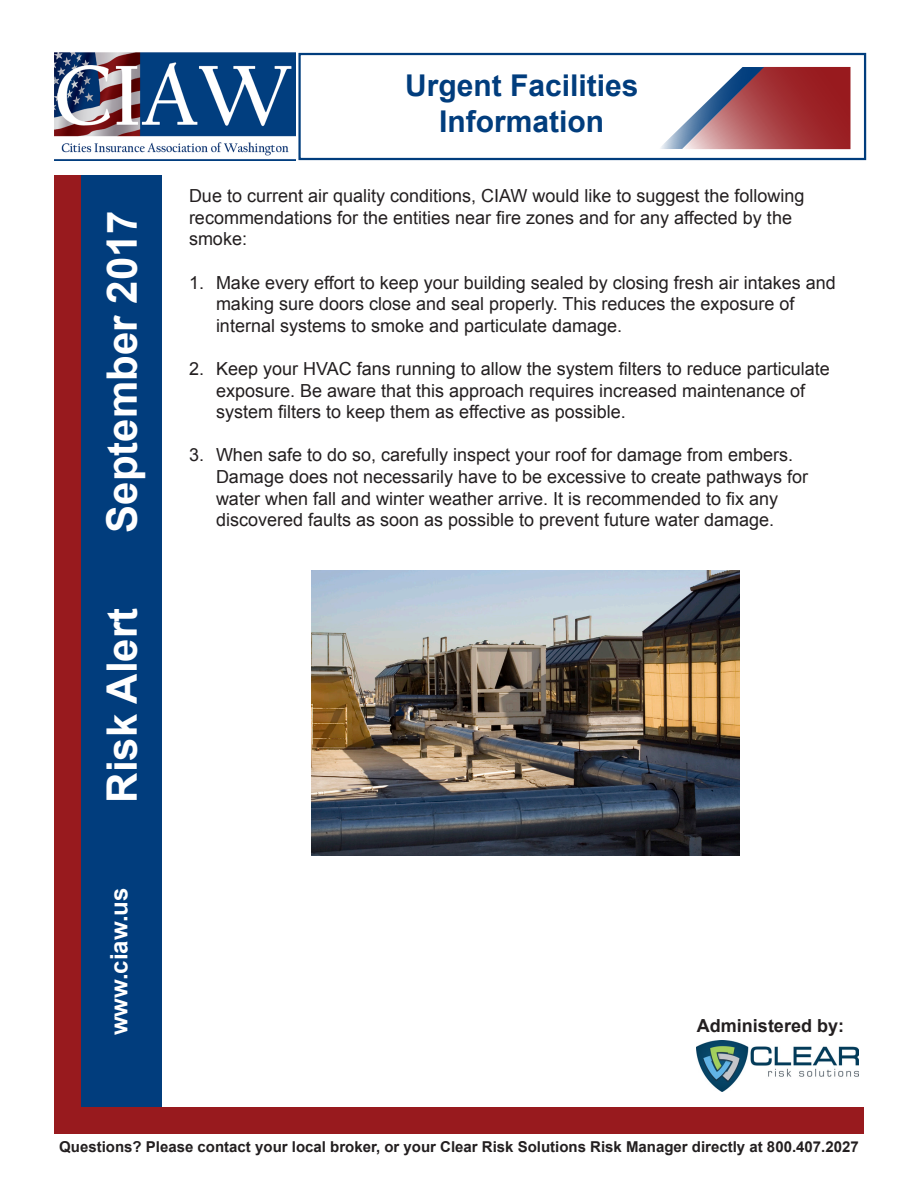
<style>
.page{position:relative;width:918px;height:1188px;background:#fff}
.page>*{position:absolute;margin:0;border:0;box-sizing:border-box;transform-origin:0 0}
.Risk_Alert_Side_Titl{font:700 42px "Arial";color:#fff}
.Risk_Alert_Title_Sty{font:700 30px "Arial";color:#013d7d}
.Risk_Alert_Website_S{font:700 24px "Arial";color:#fff}
.Risk_Alert_Body_Styl{font:18px/21.6px "Arial";color:#231f20}
.Administered_By_Styl{font:700 18px "Arial";color:#231f20}
.Risk_Alert_Questions{font:700 15px "Arial";color:#231f20}
</style>
<div class="page">
<img style="left:54px;top:52px;width:242px;height:108px">
<div style="left:81px;top:176px;width:81px;height:958px;background:#013d7d"></div>
<div style="left:54px;top:176px;width:27px;height:958px;background:#981a1e"></div>
<div style="left:54px;top:1107px;width:810px;height:27px;background:#981a1e"></div>
<img style="left:696px;top:1041px;width:162px;height:50px">
<div style="left:298px;top:53px;width:568px;height:107px;border:2px solid #013d7d"></div>
<svg style="left:661px;top:67px;width:189px;height:82px"></svg>
<img style="left:311px;top:570px;width:429px;height:286px">
<p class="Risk_Alert_Side_Titl" style="left:94px;top:533px;width:324px;rotate:-90deg">September 2017</p>
<p class="Risk_Alert_Side_Titl" style="left:94px;top:803px;width:196px;rotate:-90deg">Risk Alert</p>
<p class="Risk_Alert_Website_S" style="left:103px;top:1035px;width:149px;rotate:-90deg">www.ciaw.us</p>
<p class="Risk_Alert_Title_Sty" style="left:405px;top:65px;width:235px">Urgent Facilities</p>
<p class="Risk_Alert_Title_Sty" style="left:439px;top:101px;width:166px">Information</p>
<p class="Risk_Alert_Body_Styl" style="left:189px;top:185px;width:617px">Due to current air quality conditions, CIAW would like to suggest the following recommendations for the entities near fire zones and for any affected by the smoke:</p>
<p class="Risk_Alert_Body_Styl" style="left:216px;top:272px;width:621px;text-indent:-27px">1. Make every effort to keep your building sealed by closing fresh air intakes and making sure doors close and seal properly. This reduces the exposure of internal systems to smoke and particulate damage.</p>
<p class="Risk_Alert_Body_Styl" style="left:216px;top:358px;width:615px;text-indent:-27px">2. Keep your HVAC fans running to allow the system filters to reduce particulate exposure. Be aware that this approach requires increased maintenance of system filters to keep them as effective as possible.</p>
<p class="Risk_Alert_Body_Styl" style="left:216px;top:444px;width:594px;text-indent:-27px">3. When safe to do so, carefully inspect your roof for damage from embers.<br>Damage does not necessarily have to be excessive to create pathways for water when fall and winter weather arrive. It is recommended to fix any discovered faults as soon as possible to prevent future water damage.</p>
<p class="Administered_By_Styl" style="left:697px;top:1013px;width:149px">Administered by:</p>
<p class="Risk_Alert_Questions" style="left:59px;top:1137px;width:801px">Questions? Please contact your local broker, or your Clear Risk Solutions Risk Manager directly at 800.407.2027</p>
</div>
